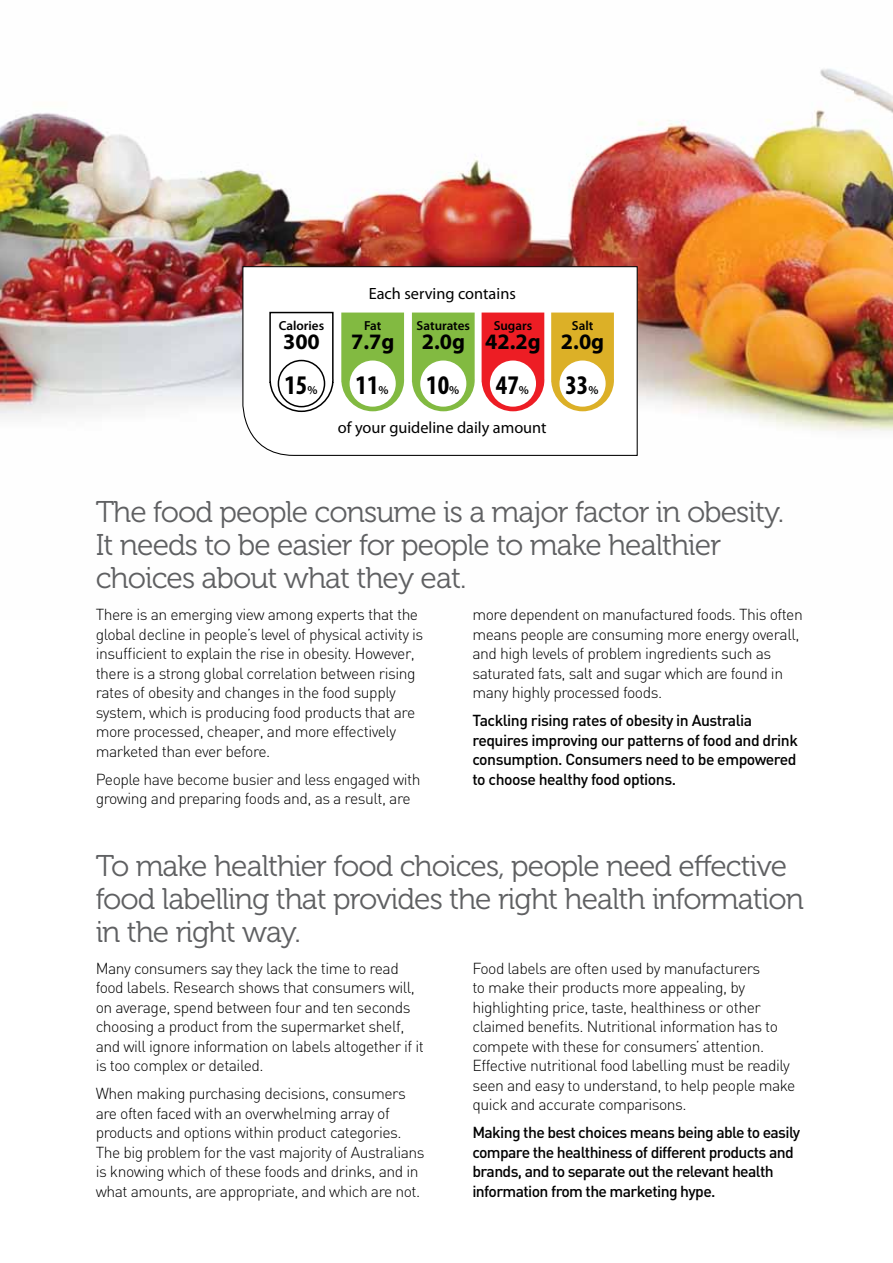
<style>
.page{position:relative;width:893px;height:1263px;background:#fff}
.page>*{position:absolute;margin:0;border:0;box-sizing:border-box;transform-origin:0 0}
.t1{font:29.85px/33px "Museo 300";letter-spacing:-.03em;color:#5f6062}
.t2{font:700 condensed 27px "Myriad Pro";color:#000}
.t3{font:700 22.2px "Myriad Pro";color:#000}
.t4{font:16.35px "Myriad Pro";color:#000}
.t5{font:300 15.75px/19.5px "DIN";letter-spacing:-.03em;color:#000}
.t6{font:500 15.75px/19.5px "DIN";letter-spacing:-.04em;color:#000}
.t7{font:600 13.2px "Myriad Pro";color:#000}
.t8{font:600 12px "Myriad Pro";color:#000}
</style>
<div class="page">
<img style="left:0;top:68px;width:893px;height:363px">
<svg style="left:242px;top:266px;width:396px;height:190px"></svg>
<svg style="left:341px;top:313px;width:63px;height:98px;background:#8ec054"></svg>
<div style="left:350px;top:360px;width:46px;height:47px;background:#fff;border-radius:50%"></div>
<svg style="left:269px;top:311px;width:65px;height:102px"></svg>
<div style="left:278px;top:360px;width:47px;height:47px;background:#fff;border-radius:50%"></div>
<div style="left:278px;top:360px;width:47px;height:47px;border:2px solid #000;border-radius:50%"></div>
<svg style="left:412px;top:313px;width:63px;height:98px;background:#8ec054"></svg>
<div style="left:420px;top:360px;width:46px;height:47px;background:#fff;border-radius:50%"></div>
<svg style="left:482px;top:313px;width:62px;height:98px;background:#ee3137"></svg>
<div style="left:490px;top:360px;width:46px;height:47px;background:#fff;border-radius:50%"></div>
<svg style="left:551px;top:313px;width:63px;height:98px;background:#dfb73c"></svg>
<div style="left:559px;top:360px;width:47px;height:47px;background:#fff;border-radius:50%"></div>
<p class="t7" style="left:279px;top:317px;width:47px">Calories</p>
<h3 class="t3" style="left:283px;top:327px;width:38px">300</h3>
<h2 class="t2" style="left:284px;top:368px;width:25px">15</h2>
<p class="t8" style="left:307px;top:382px;width:12px">%</p>
<p class="t4" style="left:369px;top:283px;width:149px">Each serving contains</p>
<p class="t7" style="left:364px;top:317px;width:19px">Fat</p>
<h3 class="t3" style="left:351px;top:327px;width:45px">7.7g</h3>
<h2 class="t2" style="left:356px;top:368px;width:25px">11</h2>
<p class="t8" style="left:379px;top:382px;width:12px">%</p>
<p class="t7" style="left:417px;top:317px;width:55px">Saturates</p>
<h3 class="t3" style="left:422px;top:327px;width:45px">2.0g</h3>
<h2 class="t2" style="left:426px;top:368px;width:25px">10</h2>
<p class="t8" style="left:449px;top:382px;width:12px">%</p>
<p class="t7" style="left:494px;top:317px;width:40px">Sugars</p>
<h3 class="t3" style="left:485px;top:327px;width:57px">42.2g</h3>
<h2 class="t2" style="left:496px;top:368px;width:25px">47</h2>
<p class="t8" style="left:519px;top:382px;width:12px">%</p>
<p class="t4" style="left:338px;top:417px;width:210px">of your guideline daily amount</p>
<p class="t7" style="left:572px;top:317px;width:23px">Salt</p>
<h3 class="t3" style="left:561px;top:327px;width:45px">2.0g</h3>
<h2 class="t2" style="left:565px;top:368px;width:25px">33</h2>
<p class="t8" style="left:588px;top:382px;width:12px">%</p>
<h1 class="t1" style="left:96px;top:496px;width:690px">The food people consume is a major factor in obesity.<br>It needs to be easier for people to make healthier choices about what they eat.</h1>
<p class="t5" style="left:96px;top:605px;width:329px">There is an emerging view among experts that the global decline in people’s level of physical activity is insufficient to explain the rise in obesity. However, there is a strong global correlation between rising rates of obesity and changes in the food supply system, which is producing food products that are more processed, cheaper, and more effectively marketed than ever before.</p>
<p class="t5" style="left:96px;top:769px;width:326px">People have become busier and less engaged with growing and preparing foods and, as a result, are</p>
<p class="t5" style="left:472px;top:605px;width:332px">more dependent on manufactured foods. This often means people are consuming more energy overall, and high levels of problem ingredients such as saturated fats, salt and sugar which are found in many highly processed foods.</p>
<p class="t6" style="left:472px;top:710px;width:327px">Tackling rising rates of obesity in Australia requires improving our patterns of food and drink consumption. Consumers need to be empowered to choose healthy food options.</p>
<h1 class="t1" style="left:96px;top:849px;width:710px">To make healthier food choices, people need effective food labelling that provides the right health information in the right way.</h1>
<p class="t5" style="left:96px;top:958px;width:330px">Many consumers say they lack the time to read food labels. Research shows that consumers will, on average, spend between four and ten seconds choosing a product from the supermarket shelf, and will ignore information on labels altogether if it is too complex or detailed.</p>
<p class="t5" style="left:96px;top:1084px;width:331px">When making purchasing decisions, consumers are often faced with an overwhelming array of products and options within product categories.<br>The big problem for the vast majority of Australians is knowing which of these foods and drinks, and in what amounts, are appropriate, and which are not.</p>
<p class="t5" style="left:472px;top:958px;width:325px">Food labels are often used by manufacturers<br>to make their products more appealing, by highlighting price, taste, healthiness or other claimed benefits. Nutritional information has to compete with these for consumers’ attention.<br>Effective nutritional food labelling must be readily seen and easy to understand, to help people make quick and accurate comparisons.</p>
<p class="t6" style="left:472px;top:1122px;width:329px">Making the best choices means being able to easily compare the healthiness of different products and brands, and to separate out the relevant health information from the marketing hype.</p>
</div>
